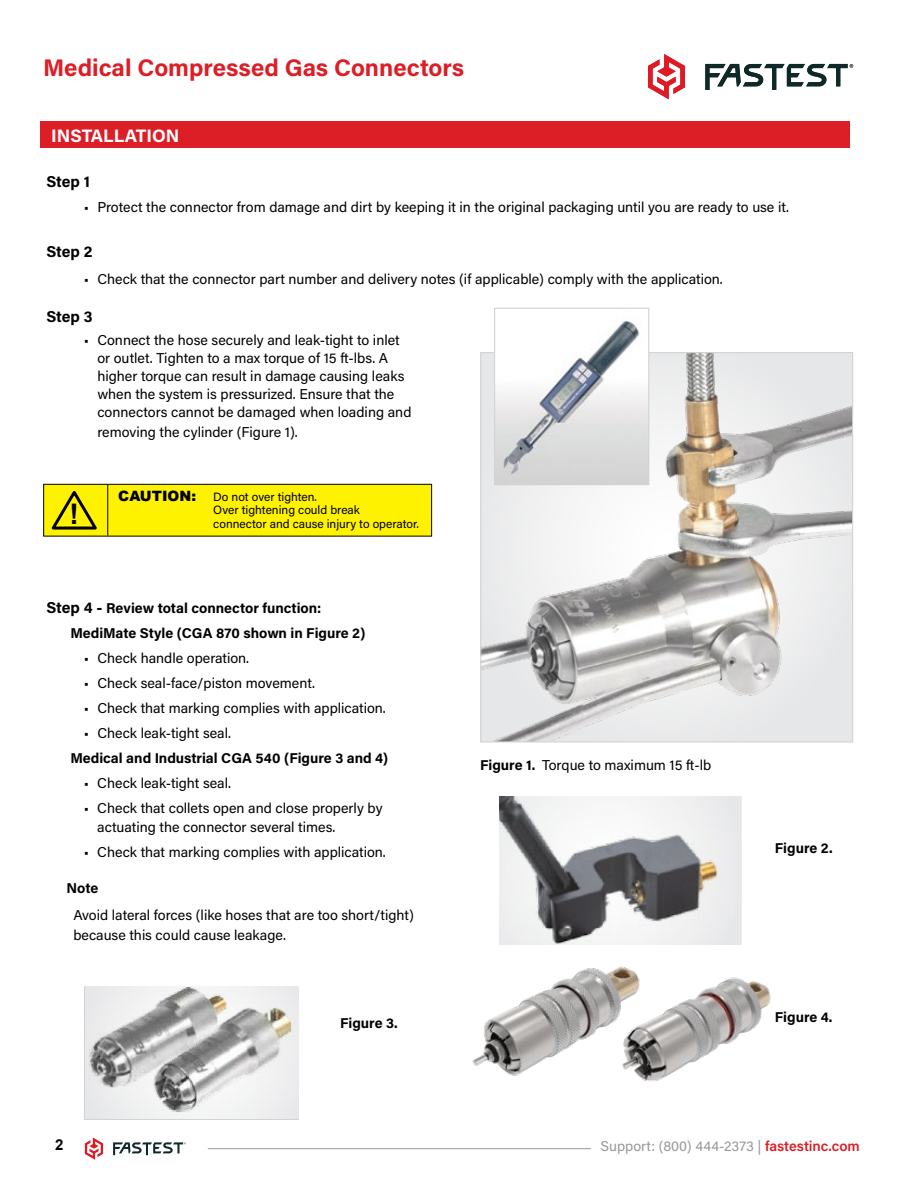
<style>
.page{position:relative;width:918px;height:1188px;background:#fff}
.page>*{position:absolute;margin:0;border:0;box-sizing:border-box;transform-origin:0 0}
.t1{font:700 28.35px "Arial";color:#000}
.t2{font:700 24px "Acumin Pro";color:#dc1f27}
.t3{font:700 18px "Acumin Pro";letter-spacing:-.005em;color:#fff}
.t4{font:700 15.75px "Acumin Pro";letter-spacing:-.01em;color:#000}
.t5{font:700 15px "Arial";color:#000}
.t6{font:14.25px/18px "Acumin Pro";color:#000}
.t7{font:700 14.25px/24.9px "Acumin Pro";color:#000}
.t8{font:14.25px "Acumin Pro";color:#989899}
.t9{font:12px/13.5px "Acumin Pro";color:#000}
.s1{font-family:"Arial";font-weight:900;font-size:14.25px}
.s2{font-size:15.75px}
.s3{font-weight:700}
.s4{font-weight:600;color:#dc1f27}
</style>
<div class="page">
<svg style="left:85px;top:1138px;width:18px;height:22px"></svg>
<svg style="left:113px;top:1142px;width:73px;height:13px"></svg>
<hr style="left:208px;top:1148px;width:383px;height:1px;background:#989899">
<div style="left:40px;top:122px;width:810px;height:26px;background:#dc1f27"></div>
<img style="left:482px;top:354px;width:369px;height:386px">
<div style="left:44px;top:484px;width:388px;height:52px;background:#fff200"></div>
<div style="left:43px;top:484px;width:389px;height:53px;border:1px solid #000"></div>
<hr style="left:107px;top:485px;width:1px;height:51px;background:#000">
<svg style="left:51px;top:491px;width:46px;height:39px"></svg>
<img style="left:496px;top:321px;width:151px;height:162px">
<div style="left:494px;top:308px;width:155px;height:177px;border:1px solid #d1d3d4"></div>
<svg style="left:648px;top:54px;width:37px;height:45px"></svg>
<svg style="left:705px;top:64px;width:148px;height:26px"></svg>
<img style="left:500px;top:796px;width:242px;height:149px">
<img style="left:472px;top:982px;width:86px;height:94px">
<img style="left:558px;top:966px;width:213px;height:116px">
<img style="left:84px;top:986px;width:214px;height:134px">
<h2 class="t2" style="left:43px;top:51px;width:423px">Medical Compressed Gas Connectors</h2>
<p class="t3" style="left:51px;top:123px;width:130px">INSTALLATION</p>
<p class="t4" style="left:46px;top:170px;width:45px">Step 1</p>
<p class="t6" style="left:84px;top:197px;width:707px">• Protect the connector from damage and dirt by keeping it in the original packaging until you are ready to use it.</p>
<p class="t4" style="left:46px;top:241px;width:48px">Step 2</p>
<p class="t6" style="left:84px;top:269px;width:640px">• Check that the connector part number and delivery notes (if applicable) comply with the application.</p>
<p class="t4" style="left:46px;top:305px;width:48px">Step 3</p>
<p class="t6" style="left:97px;top:331px;width:316px;text-indent:-13px">• Connect the hose securely and leak-tight to inlet or outlet. Tighten to a max torque of 15 ft-lbs. A higher torque can result in damage causing leaks when the system is pressurized. Ensure that the connectors cannot be damaged when loading and</p>
<p class="t6" style="left:97px;top:422px;width:202px">removing the cylinder (Figure 1).</p>
<h1 class="t1" style="left:69px;top:494px;width:11px">!</h1>
<p class="t9" style="left:213px;top:489px;width:207px;text-indent:-95px"><span class="s1">CAUTION:</span> Do not over tighten.<br>Over tightening could break<br>connector and cause injury to operator.</p>
<p class="t7" style="left:70px;top:595px;width:296px;text-indent:-24px"><span class="s2">Step 4 -</span> Review total connector function:<br>MediMate Style (CGA 870 shown in Figure 2)</p>
<p class="t6" style="left:84px;top:649px;width:167px">• Check handle operation.</p>
<p class="t6" style="left:84px;top:674px;width:233px">• Check seal-face/piston movement.</p>
<p class="t6" style="left:84px;top:698px;width:303px">• Check that marking complies with application.</p>
<p class="t6" style="left:84px;top:723px;width:149px">• Check leak-tight seal.</p>
<p class="t7" style="left:70px;top:745px;width:319px">Medical and Industrial CGA 540 (Figure 3 and 4)</p>
<p class="t6" style="left:84px;top:773px;width:149px">• Check leak-tight seal.</p>
<p class="t6" style="left:97px;top:797px;width:287px;line-height:19.5px;text-indent:-13px">• Check that collets open and close properly by actuating the connector several times.</p>
<p class="t6" style="left:84px;top:842px;width:303px">• Check that marking complies with application.</p>
<p class="t7" style="left:67px;top:875px;width:33px">Note</p>
<p class="t6" style="left:73px;top:905px;width:342px;line-height:19.5px">Avoid lateral forces (like hoses that are too short/tight) because this could cause leakage.</p>
<p class="t5" style="left:55px;top:1134px;width:10px">2</p>
<p class="t7" style="left:340px;top:1010px;width:59px">Figure 3.</p>
<p class="t6" style="left:480px;top:755px;width:233px"><span class="s3">Figure 1.</span> Torque to maximum 15 ft-lb</p>
<p class="t7" style="left:775px;top:835px;width:59px">Figure 2.</p>
<p class="t7" style="left:775px;top:1003px;width:59px">Figure 4.</p>
<p class="t8" style="left:601px;top:1137px;width:261px">Support: (800) 444-2373 | <span class="s4">fastestinc.com</span></p>
</div>
